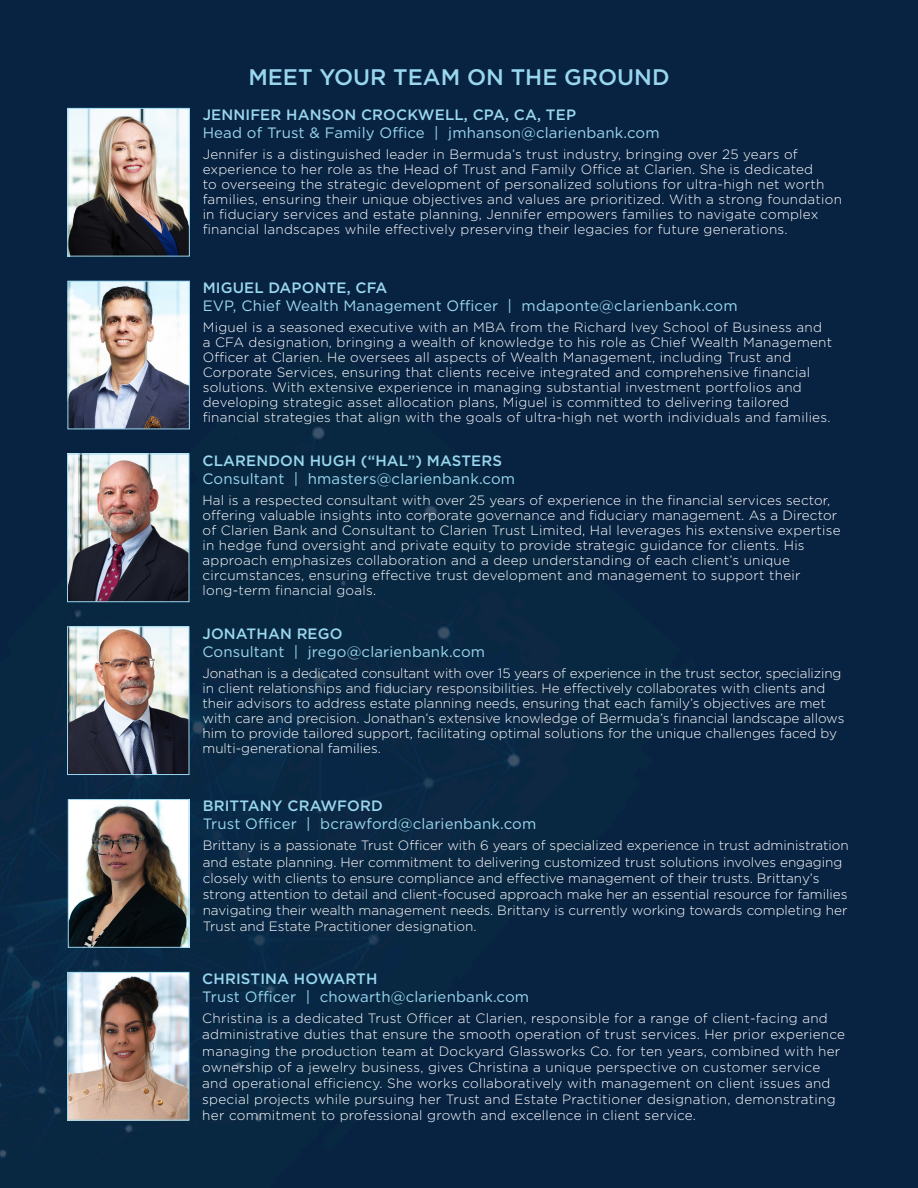
<style>
.page{position:relative;width:918px;height:1188px;background:#082242}
.page>*{position:absolute;margin:0;border:0;box-sizing:border-box;transform-origin:0 0}
.t1{font:500 22.5px "Gotham";color:#99d7ee}
.t2{font:15px/18px "Gotham";letter-spacing:.01em;color:#99d7ee}
.t3{font:500 15px "Gotham";letter-spacing:.01em;color:#99d7ee}
.t4{font:300 13.5px/15px "Gotham";letter-spacing:.02em;color:#fff}
.t5{font:300 13.5px/15px "Gotham";color:#fff}
.s1{font-weight:500}
</style>
<div class="page">
<img style="left:70px;top:283px;width:118px;height:144px">
<div style="left:68px;top:281px;width:122px;height:148px;border:1px solid #99d7ee"></div>
<img style="left:69px;top:456px;width:118px;height:144px">
<div style="left:67px;top:454px;width:122px;height:148px;border:1px solid #99d7ee"></div>
<img style="left:70px;top:110px;width:118px;height:144px">
<div style="left:68px;top:108px;width:122px;height:148px;border:1px solid #99d7ee"></div>
<img style="left:69px;top:628px;width:118px;height:145px">
<div style="left:67px;top:626px;width:122px;height:149px;border:1px solid #99d7ee"></div>
<img style="left:70px;top:801px;width:117px;height:145px">
<div style="left:68px;top:799px;width:121px;height:149px;border:1px solid #99d7ee"></div>
<img style="left:69px;top:974px;width:118px;height:144px">
<div style="left:67px;top:972px;width:122px;height:148px;border:1px solid #99d7ee"></div>
<p class="t1" style="left:248px;top:63px;width:423px">MEET YOUR TEAM ON THE GROUND</p>
<p class="t2" style="left:203px;top:106px;width:458px"><span class="s1">JENNIFER HANSON CROCKWELL, CPA, CA, TEP<br></span>Head of Trust &amp; Family Office | jmhanson@clarienbank.com</p>
<p class="t4" style="left:203px;top:147px;width:641px">Jennifer is a distinguished leader in Bermuda’s trust industry, bringing over 25 years of experience to her role as the Head of Trust and Family Office at Clarien. She is dedicated<br>to overseeing the strategic development of personalized solutions for ultra-high net worth families, ensuring their unique objectives and values are prioritized. With a strong foundation in fiduciary services and estate planning, Jennifer empowers families to navigate complex financial landscapes while effectively preserving their legacies for future generations.</p>
<p class="t3" style="left:203px;top:278px;width:186px">MIGUEL DAPONTE, CFA</p>
<p class="t2" style="left:203px;top:296px;width:536px">EVP, Chief Wealth Management Officer | mdaponte@clarienbank.com</p>
<p class="t4" style="left:203px;top:319px;width:631px">Miguel is a seasoned executive with an MBA from the Richard Ivey School of Business and a CFA designation, bringing a wealth of knowledge to his role as Chief Wealth Management Officer at Clarien. He oversees all aspects of Wealth Management, including Trust and Corporate Services, ensuring that clients receive integrated and comprehensive financial solutions. With extensive experience in managing substantial investment portfolios and developing strategic asset allocation plans, Miguel is committed to delivering tailored financial strategies that align with the goals of ultra-high net worth individuals and families.</p>
<p class="t3" style="left:202px;top:451px;width:301px">CLARENDON HUGH (“HAL”) MASTERS</p>
<p class="t2" style="left:202px;top:470px;width:314px">Consultant | hmasters@clarienbank.com</p>
<p class="t4" style="left:202px;top:493px;width:640px">Hal is a respected consultant with over 25 years of experience in the financial services sector, offering valuable insights into corporate governance and fiduciary management. As a Director of Clarien Bank and Consultant to Clarien Trust Limited, Hal leverages his extensive expertise in hedge fund oversight and private equity to provide strategic guidance for clients. His approach emphasizes collaboration and a deep understanding of each client’s unique circumstances, ensuring effective trust development and management to support their long-term financial goals.</p>
<p class="t3" style="left:202px;top:624px;width:142px">JONATHAN REGO</p>
<p class="t2" style="left:202px;top:642px;width:284px">Consultant | jrego@clarienbank.com</p>
<p class="t5" style="left:202px;top:665px;width:643px">Jonathan is a dedicated consultant with over 15 years of experience in the trust sector, specializing in client relationships and fiduciary responsibilities. He effectively collaborates with clients and their advisors to address estate planning needs, ensuring that each family’s objectives are met with care and precision. Jonathan’s extensive knowledge of Bermuda’s financial landscape allows him to provide tailored support, facilitating optimal solutions for the unique challenges faced by multi-generational families.</p>
<p class="t2" style="left:203px;top:797px;width:335px"><span class="s1">BRITTANY CRAWFORD<br></span>Trust Officer | bcrawford@clarienbank.com</p>
<p class="t5" style="left:203px;top:837px;width:648px;line-height:16.2px">Brittany is a passionate Trust Officer with 6 years of specialized experience in trust administration and estate planning. Her commitment to delivering customized trust solutions involves engaging closely with clients to ensure compliance and effective management of their trusts. Brittany’s strong attention to detail and client-focused approach make her an essential resource for families navigating their wealth management needs. Brittany is currently working towards completing her Trust and Estate Practitioner designation.</p>
<p class="t3" style="left:202px;top:969px;width:177px">CHRISTINA HOWARTH</p>
<p class="t2" style="left:202px;top:988px;width:328px">Trust Officer | chowarth@clarienbank.com</p>
<p class="t4" style="left:202px;top:1010px;width:644px;line-height:16.2px">Christina is a dedicated Trust Officer at Clarien, responsible for a range of client-facing and administrative duties that ensure the smooth operation of trust services. Her prior experience managing the production team at Dockyard Glassworks Co. for ten years, combined with her ownership of a jewelry business, gives Christina a unique perspective on customer service and operational efficiency. She works collaboratively with management on client issues and special projects while pursuing her Trust and Estate Practitioner designation, demonstrating her commitment to professional growth and excellence in client service.</p>
</div>
